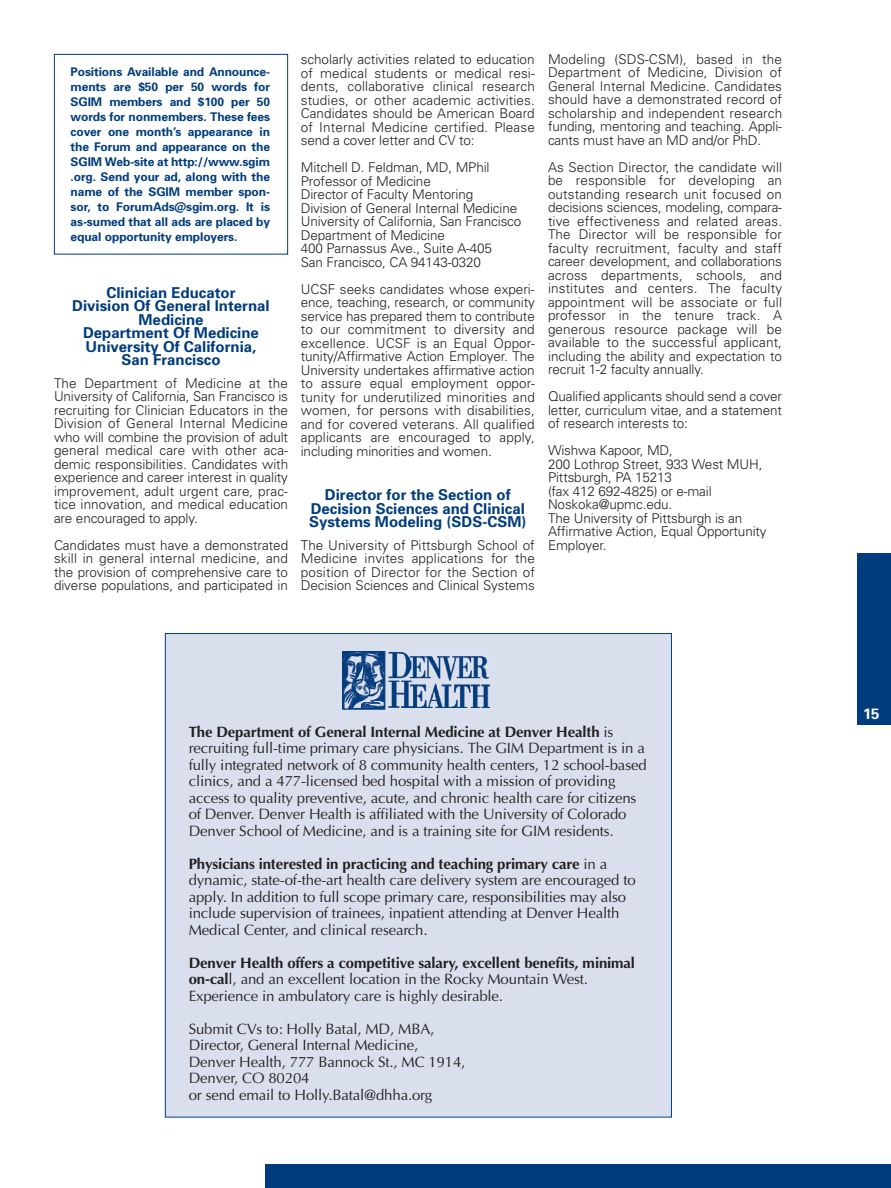
<style>
.page{position:relative;width:891px;height:1188px;background:#fff}
.page>*{position:absolute;margin:0;border:0;box-sizing:border-box;transform-origin:0 0}
.t1{font:15px/16.5px "Optima";letter-spacing:-.01em;color:#231f20}
.t2{font:700 15px/13.5px "Univers";color:#013d7d;text-align:center}
.t3{font:700 15px "Univers";color:#fff}
.t4{font:300 13.5px/13.5px "Univers";letter-spacing:-.01em;color:#231f20;text-align:justify}
.t5{font:700 12px/15px "Univers";letter-spacing:-.01em;color:#013d7d;text-align:justify}
.s1{font-weight:700}
</style>
<div class="page">
<div style="left:165px;top:634px;width:506px;height:483px;background:#dadfed"></div>
<div style="left:857px;top:553px;width:34px;height:172px;background:#013d7d"></div>
<div style="left:265px;top:1164px;width:626px;height:24px;background:#013d7d"></div>
<div style="left:54px;top:54px;width:234px;height:200px;border:1px solid #013d7d"></div>
<img style="left:342px;top:652px;width:147px;height:58px">
<p class="t5" style="left:71px;top:65px;width:201px">Positions Available and Announce&shy;ments are $50 per 50 words for SGIM members and $100 per 50 words for nonmembers. These fees cover one month’s appearance in the Forum and appearance on the SGIM Web-site at http://www.sgim .org. Send your ad, along with the name of the SGIM member spon&shy;sor, to ForumAds@sgim.org. It is as-sumed that all ads are placed by equal opportunity employers.</p>
<p class="t2" style="left:72px;top:287px;width:199px">Clinician Educator<br>Division Of General Internal<br>Medicine<br>Department Of Medicine<br>University Of California,<br>San Francisco</p>
<p class="t4" style="left:54px;top:377px;width:236px">The Department of Medicine at the University of California, San Francisco is recruiting for Clinician Educators in the Division of General Internal Medicine who will combine the provision of adult general medical care with other aca&shy;demic responsibilities. Candidates with experience and career interest in quality improvement, adult urgent care, prac&shy;tice innovation, and medical education are encouraged to apply.</p>
<p class="t4" style="left:54px;top:539px;width:236px">Candidates must have a demonstrated skill in general internal medicine, and the provision of comprehensive care to diverse populations, and participated in</p>
<p class="t4" style="left:301px;top:54px;width:236px">scholarly activities related to education of medical students or medical resi&shy;dents, collaborative clinical research studies, or other academic activities.<br>Candidates should be American Board of Internal Medicine certified. Please send a cover letter and CV to:</p>
<p class="t4" style="left:301px;top:162px;width:222px;text-align:left">Mitchell D. Feldman, MD, MPhil<br>Professor of Medicine<br>Director of Faculty Mentoring<br>Division of General Internal Medicine<br>University of California, San Francisco<br>Department of Medicine<br>400 Parnassus Ave., Suite A-405<br>San Francisco, CA 94143-0320</p>
<p class="t4" style="left:301px;top:284px;width:236px">UCSF seeks candidates whose experi&shy;ence, teaching, research, or community service has prepared them to contribute to our commitment to diversity and excellence. UCSF is an Equal Oppor&shy;tunity/Affirmative Action Employer. The University undertakes affirmative action to assure equal employment oppor&shy;tunity for underutilized minorities and women, for persons with disabilities, and for covered veterans. All qualified applicants are encouraged to apply, including minorities and women.</p>
<p class="t2" style="left:309px;top:490px;width:219px">Director for the Section of<br>Decision Sciences and Clinical<br>Systems Modeling (SDS-CSM)</p>
<p class="t4" style="left:301px;top:539px;width:236px">The University of Pittsburgh School of Medicine invites applications for the position of Director for the Section of Decision Sciences and Clinical Systems</p>
<p class="t4" style="left:548px;top:53px;width:236px">Modeling (SDS-CSM), based in the Department of Medicine, Division of General Internal Medicine. Candidates should have a demonstrated record of scholarship and independent research funding, mentoring and teaching. Appli&shy;cants must have an MD and/or PhD.</p>
<p class="t4" style="left:548px;top:161px;width:236px">As Section Director, the candidate will be responsible for developing an outstanding research unit focused on decisions sciences, modeling, compara&shy;tive effectiveness and related areas.<br>The Director will be responsible for faculty recruitment, faculty and staff career development, and collaborations across departments, schools, and institutes and centers. The faculty appointment will be associate or full professor in the tenure track. A generous resource package will be available to the successful applicant, including the ability and expectation to recruit 1-2 faculty annually.</p>
<p class="t4" style="left:548px;top:391px;width:236px">Qualified applicants should send a cover letter, curriculum vitae, and a statement of research interests to:</p>
<p class="t4" style="left:548px;top:445px;width:220px;text-align:left">Wishwa Kapoor, MD,<br>200 Lothrop Street, 933 West MUH,<br>Pittsburgh, PA 15213<br>(fax 412 692-4825) or e-mail<br>Noskoka@upmc.edu.<br>The University of Pittsburgh is an<br>Affirmative Action, Equal Opportunity<br>Employer.</p>
<p class="t1" style="left:189px;top:724px;width:460px"><span class="s1">The Department of General Internal Medicine at Denver Health</span> is recruiting full-time primary care physicians. The GIM Department is in a fully integrated network of 8 community health centers, 12 school-based clinics, and a 477-licensed bed hospital with a mission of providing access to quality preventive, acute, and chronic health care for citizens of Denver. Denver Health is affiliated with the University of Colorado Denver School of Medicine, and is a training site for GIM residents.</p>
<p class="t1" style="left:189px;top:856px;width:449px"><span class="s1">Physicians interested in practicing and teaching primary care</span> in a dynamic, state-of-the-art health care delivery system are encouraged to apply. In addition to full scope primary care, responsibilities may also include supervision of trainees, inpatient attending at Denver Health Medical Center, and clinical research.</p>
<p class="t1" style="left:189px;top:955px;width:448px"><span class="s1">Denver Health offers a competitive salary, excellent benefits, minimal on-cal</span>l, and an excellent location in the Rocky Mountain West.<br>Experience in ambulatory care is highly desirable.</p>
<p class="t1" style="left:189px;top:1021px;width:278px">Submit CVs to: Holly Batal, MD, MBA, Director, General Internal Medicine, Denver Health, 777 Bannock St., MC 1914, Denver, CO 80204<br>or send email to Holly.Batal@dhha.org</p>
<p class="t3" style="left:863px;top:708px;width:18px">15</p>
</div>
